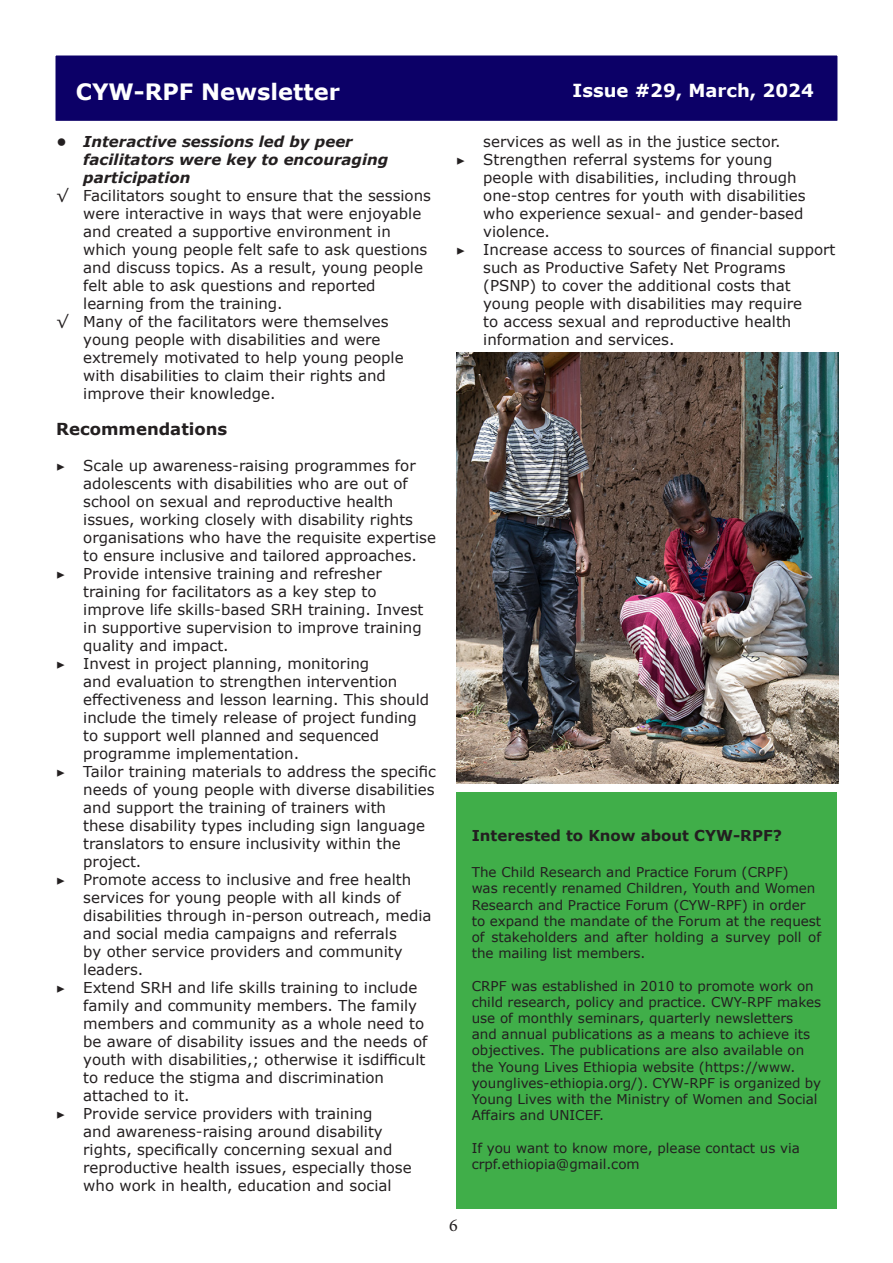
<style>
.page{position:relative;width:893px;height:1263px;background:#fff}
.page>*{position:absolute;margin:0;border:0;box-sizing:border-box;transform-origin:0 0}
.t1{font:700 22.5px "Verdana";color:#fff}
.t2{font:700 18px "Verdana";color:#fff}
.t3{font:18px "Minion Pro";color:#231f20}
.t4{font:700 16.5px "Verdana";color:#231f20}
.t5{font:15px/18px "Verdana";color:#231f20}
.t6{font:italic 700 15px/18px "Verdana";color:#231f20}
.t7{font:700 15px "Verdana";color:#231f20}
.t8{font:13.5px/16.2px "Verdana";color:#231f20}
.s1{font-family:"Minion Pro"}
</style>
<div class="page">
<div style="left:54px;top:54px;width:785px;height:68px;background:#0c0067;border:2px solid #fff"></div>
<div style="left:456px;top:792px;width:381px;height:416px;background:#40ae49"></div>
<img style="left:456px;top:353px;width:383px;height:430px">
<p class="t1" style="left:76px;top:76px;width:266px">CYW-RPF Newsletter</p>
<p class="t2" style="left:573px;top:77px;width:243px">Issue #29, March, 2024</p>
<p class="t6" style="left:83px;top:133px;width:307px;text-indent:-27px">• Interactive sessions led by peer facilitators were key to encouraging participation</p>
<p class="t5" style="left:83px;top:187px;width:349px;text-indent:-27px">√ Facilitators sought to ensure that the sessions were interactive in ways that were enjoyable and created a supportive environment in which young people felt safe to ask questions and discuss topics. As a result, young people felt able to ask questions and reported learning from the training.</p>
<p class="t5" style="left:83px;top:313px;width:322px;text-indent:-27px">√ Many of the facilitators were themselves young people with disabilities and were extremely motivated to help young people with disabilities to claim their rights and improve their knowledge.</p>
<p class="t4" style="left:56px;top:418px;width:173px">Recommendations</p>
<p class="t5" style="left:83px;top:457px;width:354px;text-indent:-27px"><span class="s1">▶</span> Scale up awareness-raising programmes for adolescents with disabilities who are out of school on sexual and reproductive health issues, working closely with disability rights organisations who have the requisite expertise to ensure inclusive and tailored approaches.</p>
<p class="t5" style="left:83px;top:565px;width:342px;text-indent:-27px"><span class="s1">▶</span> Provide intensive training and refresher training for facilitators as a key step to improve life skills-based SRH training. Invest in supportive supervision to improve training quality and impact.</p>
<p class="t5" style="left:83px;top:655px;width:347px;text-indent:-27px"><span class="s1">▶</span> Invest in project planning, monitoring<br>and evaluation to strengthen intervention effectiveness and lesson learning. This should include the timely release of project funding to support well planned and sequenced programme implementation.</p>
<p class="t5" style="left:83px;top:763px;width:354px;text-indent:-27px"><span class="s1">▶</span> Tailor training materials to address the specific needs of young people with diverse disabilities and support the training of trainers with<br>these disability types including sign language translators to ensure inclusivity within the project.</p>
<p class="t5" style="left:83px;top:871px;width:350px;text-indent:-27px"><span class="s1">▶</span> Promote access to inclusive and free health services for young people with all kinds of disabilities through in-person outreach, media and social media campaigns and referrals<br>by other service providers and community leaders.</p>
<p class="t5" style="left:83px;top:979px;width:346px;text-indent:-27px"><span class="s1">▶</span> Extend SRH and life skills training to include family and community members. The family members and community as a whole need to be aware of disability issues and the needs of youth with disabilities,; otherwise it isdifficult to reduce the stigma and discrimination attached to it.</p>
<p class="t5" style="left:83px;top:1105px;width:330px;text-indent:-27px"><span class="s1">▶</span> Provide service providers with training<br>and awareness-raising around disability rights, specifically concerning sexual and reproductive health issues, especially those who work in health, education and social</p>
<p class="t5" style="left:483px;top:133px;width:299px">services as well as in the justice sector.</p>
<p class="t5" style="left:483px;top:151px;width:324px;text-indent:-27px"><span class="s1">▶</span> Strengthen referral systems for young people with disabilities, including through one-stop centres for youth with disabilities who experience sexual- and gender-based violence.</p>
<p class="t5" style="left:483px;top:241px;width:354px;text-indent:-27px"><span class="s1">▶</span> Increase access to sources of financial support such as Productive Safety Net Programs (PSNP) to cover the additional costs that young people with disabilities may require<br>to access sexual and reproductive health information and services.</p>
<p class="t7" style="left:472px;top:825px;width:312px">Interested to Know about CYW-RPF?</p>
<p class="t8" style="left:472px;top:864px;width:318px">The Child Research and Practice Forum (CRPF)</p>
<p class="t8" style="left:472px;top:880px;width:345px">was recently renamed Children, Youth and Women</p>
<p class="t8" style="left:472px;top:896px;width:335px">Research and Practice Forum (CYW-RPF) in order</p>
<p class="t8" style="left:472px;top:913px;width:351px">to expand the mandate of the Forum at the request</p>
<p class="t8" style="left:472px;top:929px;width:351px">of stakeholders and after holding a survey poll of the mailing list members.</p>
<p class="t8" style="left:472px;top:977px;width:344px">CRPF was established in 2010 to promote work on</p>
<p class="t8" style="left:472px;top:994px;width:351px">child research, policy and practice. CWY-RPF makes</p>
<p class="t8" style="left:472px;top:1010px;width:323px">use of monthly seminars, quarterly newsletters</p>
<p class="t8" style="left:472px;top:1026px;width:340px">and annual publications as a means to achieve its</p>
<p class="t8" style="left:472px;top:1042px;width:334px">objectives. The publications are also available on</p>
<p class="t8" style="left:472px;top:1058px;width:325px">the Young Lives Ethiopia website (https://www.</p>
<p class="t8" style="left:472px;top:1075px;width:351px">younglives-ethiopia.org/). CYW-RPF is organized by</p>
<p class="t8" style="left:472px;top:1091px;width:347px">Young Lives with the Ministry of Women and Social</p>
<p class="t8" style="left:472px;top:1107px;width:134px">Affairs and UNICEF.</p>
<p class="t8" style="left:472px;top:1139px;width:330px">If you want to know more, please contact us via</p>
<p class="t8" style="left:472px;top:1156px;width:169px">crpf.ethiopia@gmail.com</p>
<p class="t3" style="left:449px;top:1214px;width:10px">6</p>
</div>
